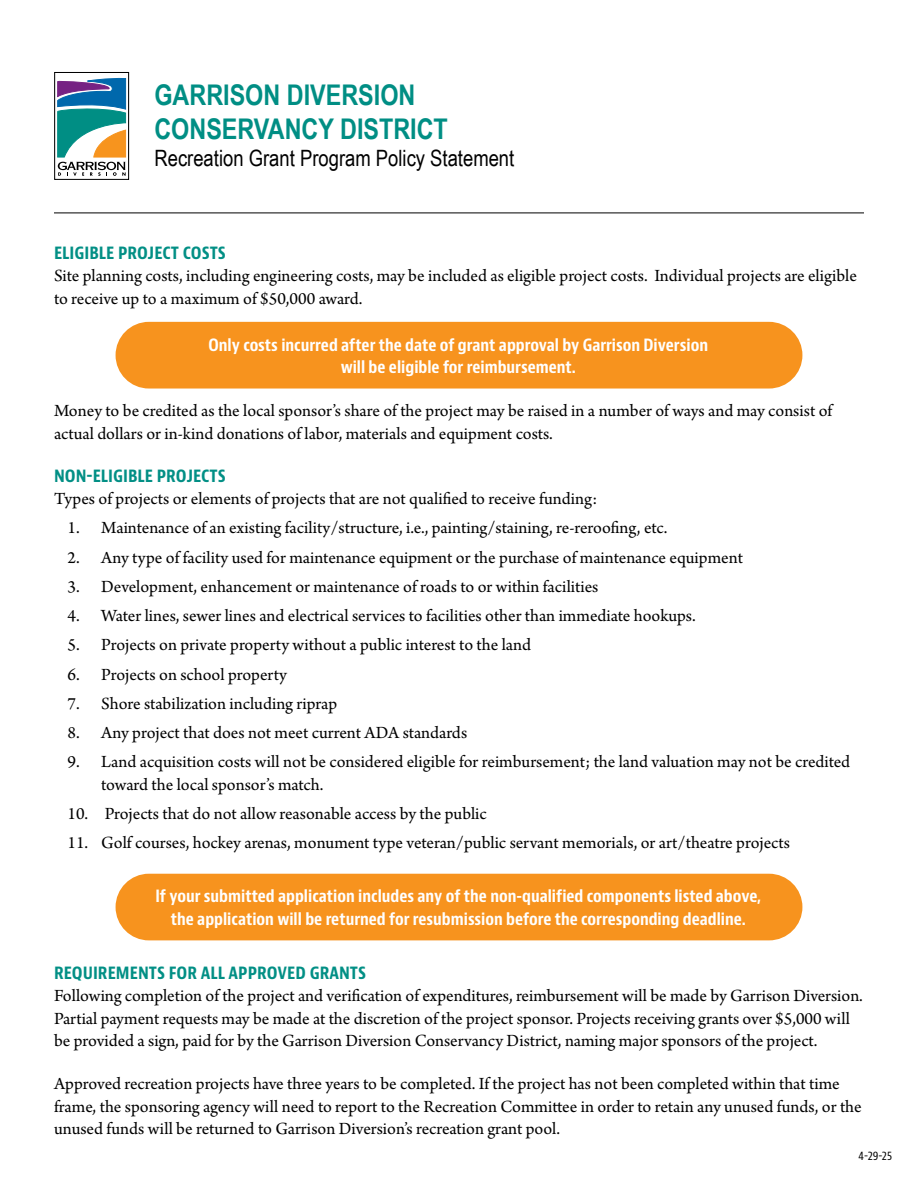
<style>
.page{position:relative;width:918px;height:1188px;background:#fff}
.page>*{position:absolute;margin:0;border:0;box-sizing:border-box;transform-origin:0 0}
.t1{font:700 28.5px/34.2px "Arial Narrow";color:#008e84}
.t2{font:22.5px "Arial Narrow";color:#000}
.t3{font:18px/22.5px "Arno Pro";color:#000}
.t4{font:700 condensed 18px "Bernino Sans";color:#028f85}
.t5{font:700 condensed 16.5px/22.5px "Bernino Sans";color:#fff;text-align:center}
.t6{font:condensed 12px "Bernino Sans";color:#000}
</style>
<div class="page">
<hr style="left:54px;top:213px;width:810px;height:1px;background:#000">
<div style="left:54px;top:72px;width:75px;height:108px;border:1px solid #000"></div>
<svg style="left:57px;top:78px;width:69px;height:98px"></svg>
<div style="left:116px;top:874px;width:686px;height:66px;background:#f7931e;border-radius:33px"></div>
<div style="left:116px;top:322px;width:686px;height:67px;background:#f7931e;border-radius:33px"></div>
<h1 class="t1" style="left:154px;top:76px;width:295px">GARRISON DIVERSION<br>CONSERVANCY DISTRICT</h1>
<p class="t2" style="left:154px;top:141px;width:361px">Recreation Grant Program Policy Statement</p>
<p class="t4" style="left:54px;top:241px;width:173px">ELIGIBLE PROJECT COSTS</p>
<p class="t3" style="left:54px;top:266px;width:804px">Site planning costs, including engineering costs, may be included as eligible project costs. Individual projects are eligible to receive up to a maximum of $50,000 award.</p>
<p class="t5" style="left:209px;top:334px;width:501px">Only costs incurred after the date of grant approval by Garrison Diversion will be eligible for reimbursement.</p>
<p class="t3" style="left:54px;top:401px;width:780px">Money to be credited as the local sponsor’s share of the project may be raised in a number of ways and may consist of actual dollars or in-kind donations of labor, materials and equipment costs.</p>
<p class="t4" style="left:54px;top:464px;width:173px">NON-ELIGIBLE PROJECTS</p>
<p class="t3" style="left:54px;top:488px;width:545px">Types of projects or elements of projects that are not qualified to receive funding:</p>
<p class="t3" style="left:68px;top:518px;width:602px">1. Maintenance of an existing facility/structure, i.e., painting/staining, re-reroofing, etc.</p>
<p class="t3" style="left:68px;top:547px;width:677px">2. Any type of facility used for maintenance equipment or the purchase of maintenance equipment</p>
<p class="t3" style="left:68px;top:576px;width:533px">3. Development, enhancement or maintenance of roads to or within facilities</p>
<p class="t3" style="left:68px;top:605px;width:630px">4. Water lines, sewer lines and electrical services to facilities other than immediate hookups.</p>
<p class="t3" style="left:68px;top:635px;width:465px">5. Projects on private property without a public interest to the land</p>
<p class="t3" style="left:68px;top:664px;width:221px">6. Projects on school property</p>
<p class="t3" style="left:68px;top:693px;width:271px">7. Shore stabilization including riprap</p>
<p class="t3" style="left:68px;top:722px;width:401px">8. Any project that does not meet current ADA standards</p>
<p class="t3" style="left:101px;top:752px;width:751px;text-indent:-34px">9. Land acquisition costs will not be considered eligible for reimbursement; the land valuation may not be credited toward the local sponsor’s match.</p>
<p class="t3" style="left:68px;top:803px;width:421px">10. Projects that do not allow reasonable access by the public</p>
<p class="t3" style="left:68px;top:833px;width:724px">11. Golf courses, hockey arenas, monument type veteran/public servant memorials, or art/theatre projects</p>
<p class="t5" style="left:155px;top:886px;width:607px">If your submitted application includes any of the non-qualified components listed above, the application will be returned for resubmission before the corresponding deadline.</p>
<p class="t4" style="left:54px;top:961px;width:314px">REQUIREMENTS FOR ALL APPROVED GRANTS</p>
<p class="t3" style="left:54px;top:986px;width:810px">Following completion of the project and verification of expenditures, reimbursement will be made by Garrison Diversion.<br>Partial payment requests may be made at the discretion of the project sponsor. Projects receiving grants over $5,000 will be provided a sign, paid for by the Garrison Diversion Conservancy District, naming major sponsors of the project.</p>
<p class="t3" style="left:54px;top:1073px;width:809px">Approved recreation projects have three years to be completed. If the project has not been completed within that time frame, the sponsoring agency will need to report to the Recreation Committee in order to retain any unused funds, or the unused funds will be returned to Garrison Diversion’s recreation grant pool.</p>
<p class="t6" style="left:859px;top:1148px;width:35px">4-29-25</p>
</div>
